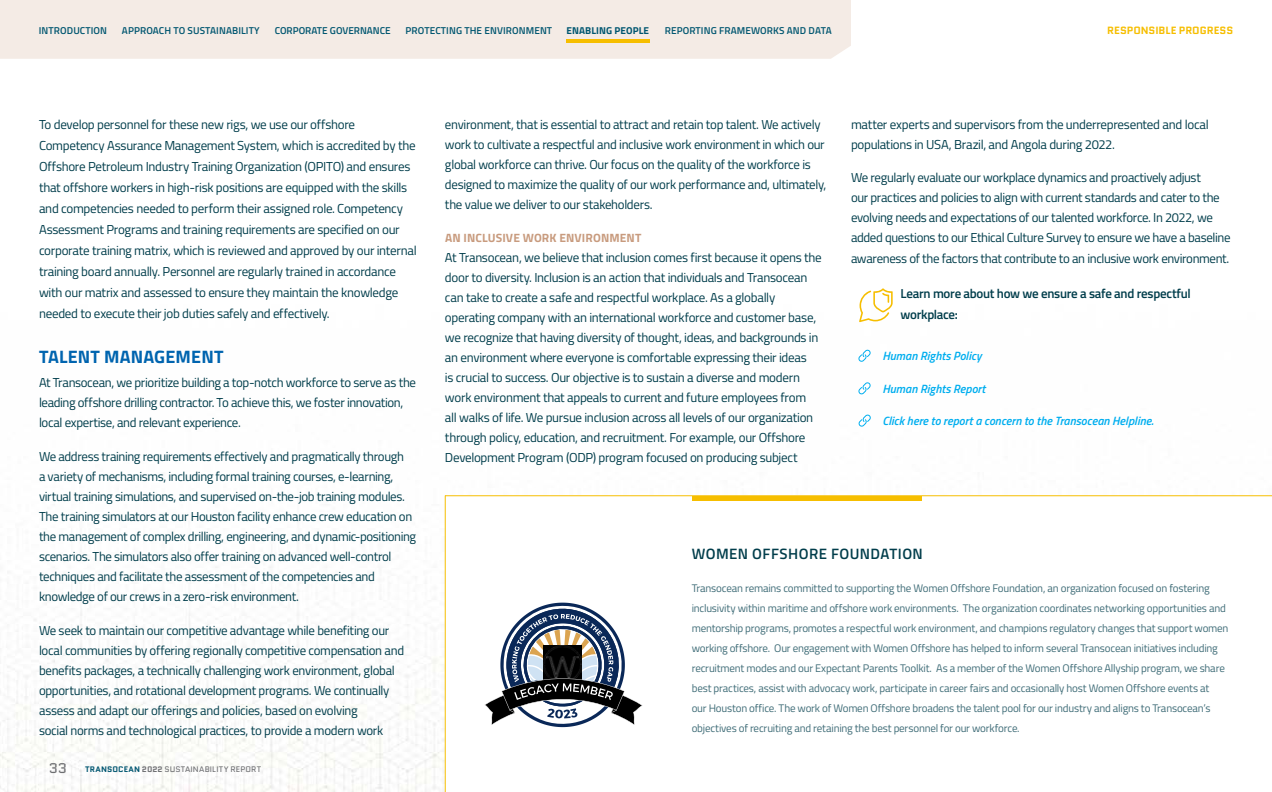
<style>
.page{position:relative;width:1272px;height:792px;background:#fff}
.page>*{position:absolute;margin:0;border:0;box-sizing:border-box;transform-origin:0 0}
.t1{font:700 18px "Titillium Web";letter-spacing:.01em;color:#0064af}
.t2{font:600 15px "Titillium Web";letter-spacing:.03em;color:#003d4b}
.t3{font:14px "Quantico";color:#6d6e71}
.t4{font:13px/20px "Titillium Web";letter-spacing:-.025em;color:#003d4b}
.t5{font:600 13px/21px "Titillium Web";letter-spacing:-.025em;color:#003d4b}
.t6{font:italic 600 12px "Titillium Web";color:#00aeef}
.t7{font:700 12px "Titillium Web";letter-spacing:.01em;color:#c89b7e}
.t8{font:11px/20px "Titillium Web";letter-spacing:-.02em;color:#406d78}
.t9{font:700 10.5px "Quantico";letter-spacing:-.005em;color:#f6be00}
.t10{font:600 10px "Titillium Web";letter-spacing:.01em;color:#005670}
.t11{font:700 10px "Titillium Web";letter-spacing:.01em;color:#005670}
.t12{font:8px "Quantico";letter-spacing:.025em;color:#6d6e71}
.s1{font-weight:700;color:#005670}
.s2{font-weight:700}
</style>
<div class="page">
<img style="left:0;top:322px;width:1272px;height:470px">
<svg style="left:857px;top:349px;width:15px;height:14px"></svg>
<svg style="left:857px;top:381px;width:15px;height:14px"></svg>
<svg style="left:858px;top:414px;width:14px;height:14px"></svg>
<div style="left:445px;top:496px;width:827px;height:296px;background:#fff"></div>
<svg style="left:485px;top:603px;width:158px;height:124px"></svg>
<hr style="left:692px;top:496px;width:229px;height:4px;background:#f6be00">
<hr style="left:445px;top:496px;width:827px;height:1px;background:#f6be00">
<hr style="left:445px;top:496px;width:1px;height:296px;background:#f6be00">
<svg style="left:859px;top:288px;width:34px;height:34px"></svg>
<div style="left:0;top:0;width:851px;height:59px;background:#f4ebe5"></div>
<hr style="left:567px;top:39px;width:83px;height:3px;background:#f6be00">
<p class="t10" style="left:39px;top:23px;width:70px">INTRODUCTION</p>
<p class="t10" style="left:122px;top:23px;width:139px">APPROACH TO SUSTAINABILITY</p>
<p class="t10" style="left:406px;top:23px;width:148px">PROTECTING THE ENVIRONMENT</p>
<p class="t10" style="left:665px;top:23px;width:168px">REPORTING FRAMEWORKS AND DATA</p>
<p class="t9" style="left:1107px;top:23px;width:128px">RESPONSIBLE PROGRESS</p>
<p class="t10" style="left:275px;top:23px;width:118px">CORPORATE GOVERNANCE</p>
<p class="t11" style="left:566px;top:22px;width:84px">ENABLING PEOPLE</p>
<p class="t4" style="left:39px;top:113px;width:379px;line-height:21px">To develop personnel for these new rigs, we use our offshore Competency Assurance Management System, which is accredited by the Offshore Petroleum Industry Training Organization (OPITO) and ensures that offshore workers in high-risk positions are equipped with the skills and competencies needed to perform their assigned role. Competency Assessment Programs and training requirements are specified on our corporate training matrix, which is reviewed and approved by our internal training board annually. Personnel are regularly trained in accordance with our matrix and assessed to ensure they maintain the knowledge needed to execute their job duties safely and effectively.</p>
<h1 class="t1" style="left:39px;top:343px;width:186px">TALENT MANAGEMENT</h1>
<p class="t4" style="left:39px;top:372px;width:379px">At Transocean, we prioritize building a top-notch workforce to serve as the leading offshore drilling contractor. To achieve this, we foster innovation, local expertise, and relevant experience.</p>
<p class="t4" style="left:39px;top:446px;width:379px">We address training requirements effectively and pragmatically through<br>a variety of mechanisms, including formal training courses, e-learning, virtual training simulations, and supervised on-the-job training modules.<br>The training simulators at our Houston facility enhance crew education on the management of complex drilling, engineering, and dynamic-positioning scenarios. The simulators also offer training on advanced well-control techniques and facilitate the assessment of the competencies and knowledge of our crews in a zero-risk environment.</p>
<p class="t4" style="left:39px;top:620px;width:367px">We seek to maintain our competitive advantage while benefiting our local communities by offering regionally competitive compensation and benefits packages, a technically challenging work environment, global opportunities, and rotational development programs. We continually assess and adapt our offerings and policies, based on evolving<br>social norms and technological practices, to provide a modern work</p>
<p class="t3" style="left:49px;top:759px;width:19px">33</p>
<p class="t12" style="left:85px;top:764px;width:178px"><span class="s1">TRANSOCEAN</span> <span class="s2">2022</span> SUSTAINABILITY REPORT</p>
<p class="t4" style="left:445px;top:113px;width:383px">environment, that is essential to attract and retain top talent. We actively work to cultivate a respectful and inclusive work environment in which our global workforce can thrive. Our focus on the quality of the workforce is designed to maximize the quality of our work performance and, ultimately, the value we deliver to our stakeholders.</p>
<p class="t7" style="left:445px;top:229px;width:198px">AN INCLUSIVE WORK ENVIRONMENT</p>
<p class="t4" style="left:445px;top:247px;width:378px">At Transocean, we believe that inclusion comes first because it opens the door to diversity. Inclusion is an action that individuals and Transocean can take to create a safe and respectful workplace. As a globally operating company with an international workforce and customer base, we recognize that having diversity of thought, ideas, and backgrounds in an environment where everyone is comfortable expressing their ideas<br>is crucial to success. Our objective is to sustain a diverse and modern work environment that appeals to current and future employees from<br>all walks of life. We pursue inclusion across all levels of our organization through policy, education, and recruitment. For example, our Offshore Development Program (ODP) program focused on producing subject</p>
<p class="t4" style="left:851px;top:114px;width:359px">matter experts and supervisors from the underrepresented and local populations in USA, Brazil, and Angola during 2022.</p>
<p class="t4" style="left:851px;top:167px;width:381px">We regularly evaluate our workplace dynamics and proactively adjust<br>our practices and policies to align with current standards and cater to the evolving needs and expectations of our talented workforce. In 2022, we added questions to our Ethical Culture Survey to ensure we have a baseline awareness of the factors that contribute to an inclusive work environment.</p>
<p class="t5" style="left:900px;top:282px;width:292px">Learn more about how we ensure a safe and respectful workplace:</p>
<p class="t6" style="left:882px;top:347px;width:101px">Human Rights Policy</p>
<p class="t6" style="left:882px;top:380px;width:104px">Human Rights Report</p>
<p class="t6" style="left:882px;top:412px;width:272px">Click here to report a concern to the Transocean Helpline.</p>
<p class="t2" style="left:692px;top:542px;width:233px">WOMEN OFFSHORE FOUNDATION</p>
<p class="t8" style="left:692px;top:578px;width:538px">Transocean remains committed to supporting the Women Offshore Foundation, an organization focused on fostering inclusivity within maritime and offshore work environments. The organization coordinates networking opportunities and mentorship programs, promotes a respectful work environment, and champions regulatory changes that support women working offshore. Our engagement with Women Offshore has helped to inform several Transocean initiatives including recruitment modes and our Expectant Parents Toolkit. As a member of the Women Offshore Allyship program, we share best practices, assist with advocacy work, participate in career fairs and occasionally host Women Offshore events at<br>our Houston office. The work of Women Offshore broadens the talent pool for our industry and aligns to Transocean’s objectives of recruiting and retaining the best personnel for our workforce.</p>
</div>
